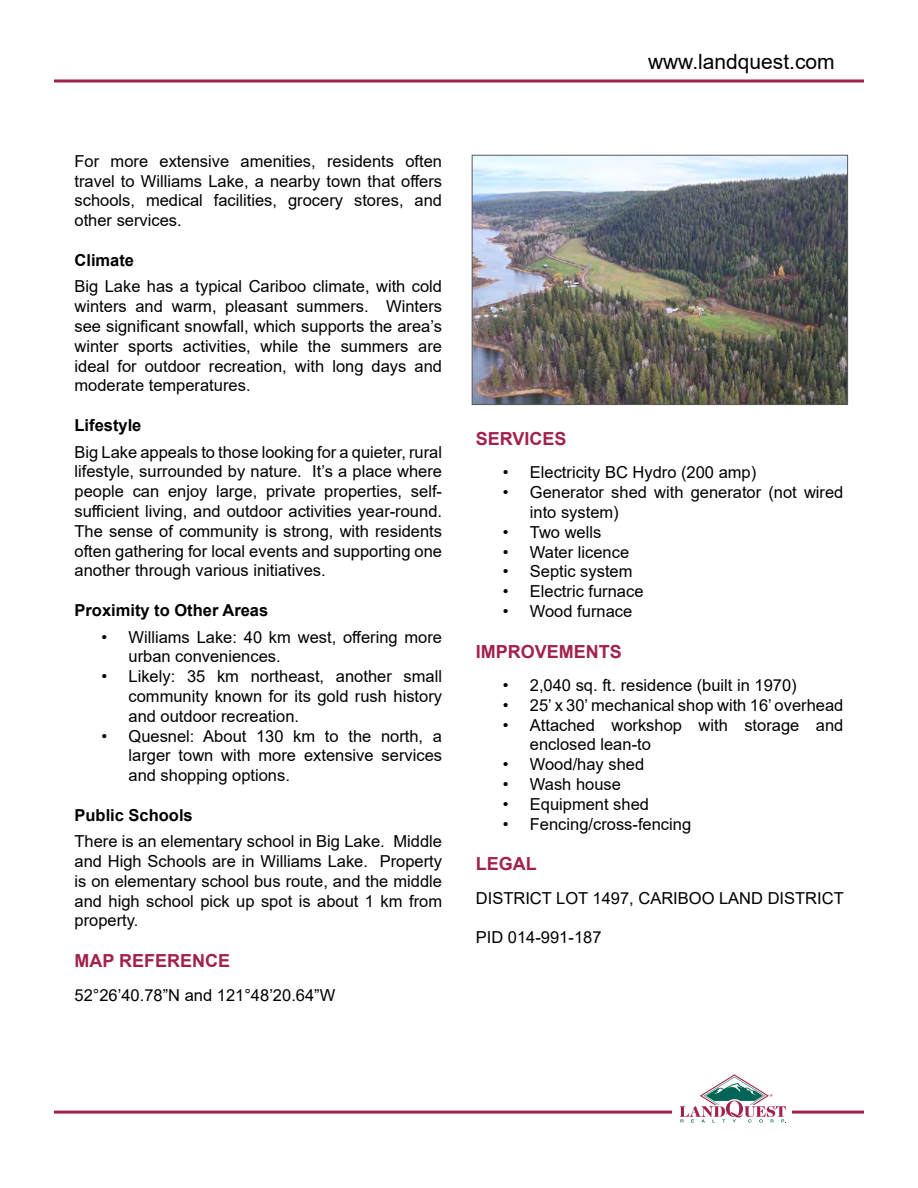
<style>
.page{position:relative;width:918px;height:1188px;background:#fff}
.page>*{position:absolute;margin:0;border:0;box-sizing:border-box;transform-origin:0 0}
.t1{font:21px "Arial";color:#000}
.t2{font:700 18px "Arial";color:#a2224b}
.t3{font:16.5px/19.8px "Arial";color:#000;text-align:justify}
.t4{font:700 16.5px "Arial";color:#000}
.t5{font:7.05px "Myriad Pro";color:#a3214b}
</style>
<div class="page">
<hr style="left:54px;top:1111px;width:810px;height:3px;background:#a2224b">
<div style="left:672px;top:1074px;width:120px;height:60px;background:#fff"></div>
<svg style="left:680px;top:1074px;width:107px;height:49px"></svg>
<hr style="left:54px;top:80px;width:810px;height:2px;background:#a2224b">
<img style="left:474px;top:157px;width:372px;height:246px">
<div style="left:472px;top:155px;width:376px;height:250px;border:1px solid #58595b"></div>
<p class="t3" style="left:75px;top:151px;width:369px">For more extensive amenities, residents often travel to Williams Lake, a nearby town that offers schools, medical facilities, grocery stores, and other services.</p>
<p class="t4" style="left:75px;top:248px;width:61px">Climate</p>
<p class="t3" style="left:75px;top:277px;width:369px">Big Lake has a typical Cariboo climate, with cold winters and warm, pleasant summers. Winters see significant snowfall, which supports the area’s winter sports activities, while the summers are ideal for outdoor recreation, with long days and moderate temperatures.</p>
<p class="t4" style="left:75px;top:414px;width:68px">Lifestyle</p>
<p class="t3" style="left:75px;top:442px;width:369px">Big Lake appeals to those looking for a quieter, rural lifestyle, surrounded by nature. It’s a place where people can enjoy large, private properties, self&shy;sufficient living, and outdoor activities year-round.<br>The sense of community is strong, with residents often gathering for local events and supporting one another through various initiatives.</p>
<p class="t4" style="left:75px;top:599px;width:195px">Proximity to Other Areas</p>
<p class="t3" style="left:129px;top:627px;width:315px;text-indent:-27px">• Williams Lake: 40 km west, offering more urban conveniences.</p>
<p class="t3" style="left:129px;top:666px;width:315px;text-indent:-27px">• Likely: 35 km northeast, another small community known for its gold rush history and outdoor recreation.</p>
<p class="t3" style="left:129px;top:726px;width:315px;text-indent:-27px">• Quesnel: About 130 km to the north, a larger town with more extensive services and shopping options.</p>
<p class="t4" style="left:75px;top:803px;width:120px">Public Schools</p>
<p class="t3" style="left:75px;top:831px;width:369px">There is an elementary school in Big Lake. Middle and High Schools are in Williams Lake. Property is on elementary school bus route, and the middle and high school pick up spot is about 1 km from property.</p>
<p class="t2" style="left:75px;top:948px;width:157px">MAP REFERENCE</p>
<p class="t3" style="left:75px;top:985px;width:262px">52°26’40.78”N and 121°48’20.64”W</p>
<p class="t1" style="left:648px;top:47px;width:188px">www.landquest.com</p>
<p class="t2" style="left:476px;top:426px;width:92px">SERVICES</p>
<p class="t3" style="left:503px;top:463px;width:255px">• Electricity BC Hydro (200 amp)</p>
<p class="t3" style="left:530px;top:482px;width:315px;text-indent:-27px">• Generator shed with generator (not wired into system)</p>
<p class="t3" style="left:503px;top:522px;width:100px">• Two wells</p>
<p class="t3" style="left:503px;top:542px;width:128px">• Water licence</p>
<p class="t3" style="left:503px;top:562px;width:131px">• Septic system</p>
<p class="t3" style="left:503px;top:581px;width:142px">• Electric furnace</p>
<p class="t3" style="left:503px;top:601px;width:131px">• Wood furnace</p>
<p class="t2" style="left:476px;top:639px;width:148px">IMPROVEMENTS</p>
<p class="t3" style="left:503px;top:675px;width:295px">• 2,040 sq. ft. residence (built in 1970)</p>
<p class="t3" style="left:503px;top:695px;width:342px">• 25’ x 30’ mechanical shop with 16’ overhead</p>
<p class="t3" style="left:530px;top:715px;width:315px;text-indent:-27px">• Attached workshop with storage and enclosed lean-to</p>
<p class="t3" style="left:503px;top:754px;width:143px">• Wood/hay shed</p>
<p class="t3" style="left:503px;top:774px;width:120px">• Wash house</p>
<p class="t3" style="left:503px;top:794px;width:148px">• Equipment shed</p>
<p class="t3" style="left:503px;top:814px;width:190px">• Fencing/cross-fencing</p>
<p class="t2" style="left:476px;top:851px;width:63px">LEGAL</p>
<p class="t3" style="left:476px;top:888px;width:369px">DISTRICT LOT 1497, CARIBOO LAND DISTRICT</p>
<p class="t3" style="left:476px;top:928px;width:127px">PID 014-991-187</p>
<p class="t5" style="left:770px;top:1093px;width:4px">®</p>
</div>
